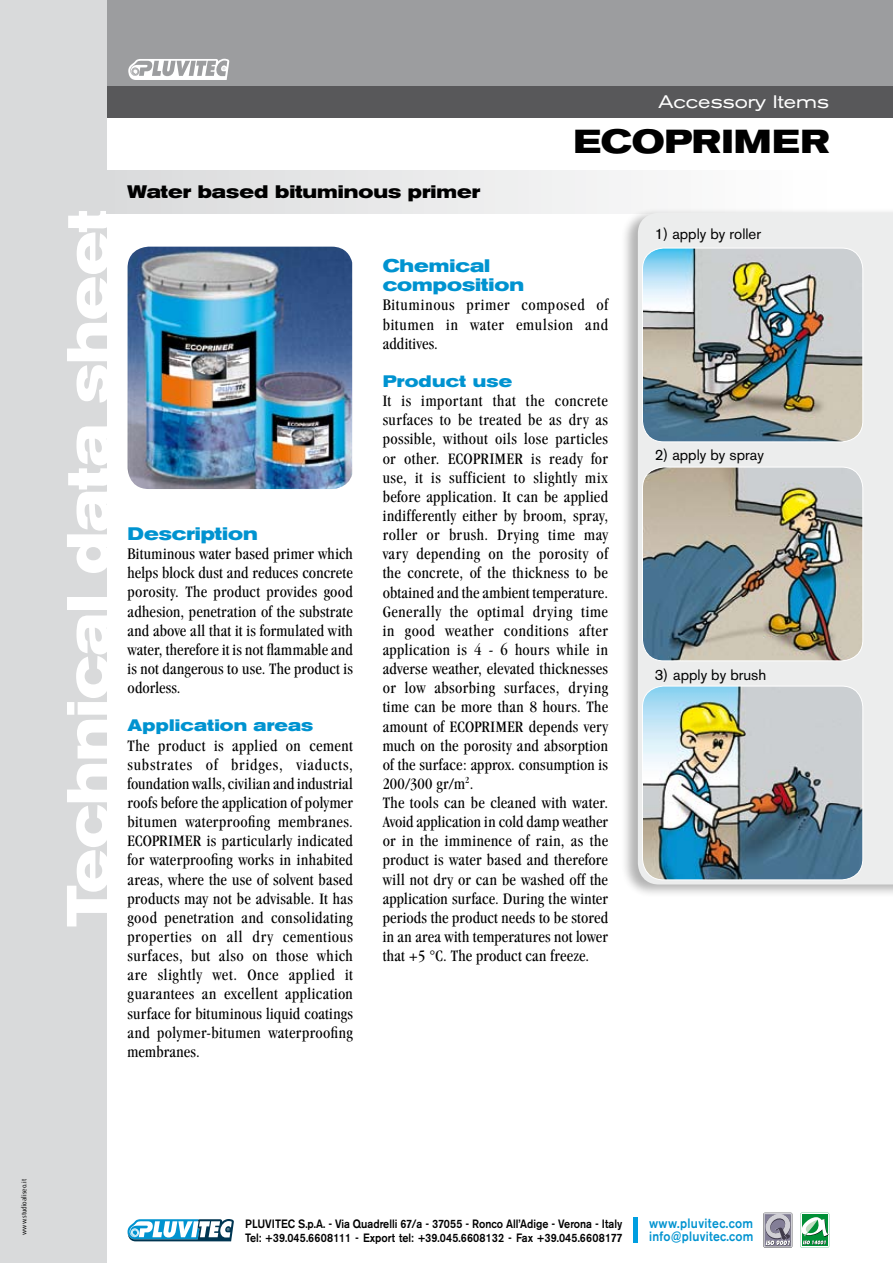
<style>
.page{position:relative;width:893px;height:1263px;background:#fff}
.page>*{position:absolute;margin:0;border:0;box-sizing:border-box;transform-origin:0 0}
.t1{font:700 expanded 60px "Akzidenz Grotesk BE";color:#fff;scale:.9 1}
.t2{font:700 expanded 33px "Akzidenz Grotesk BE";color:#000}
.t3{font:700 expanded 18px/19.2px "Akzidenz Grotesk BE";color:#0093d0}
.t4{font:700 expanded 18px "Akzidenz Grotesk BE";color:#000}
.t5{font:expanded 18px "Akzidenz Grotesk BE";color:#fff}
.t6{font:condensed 16.5px/19.2px "Garamond";letter-spacing:.02em;color:#000;text-align:justify}
.t7{font:700 expanded 16.5px "Akzidenz Grotesk BE";letter-spacing:.015em;color:#0093d0}
.t8{font:15px "Akzidenz Grotesk BE";color:#000}
.t9{font:500 13.5px/13.5px "Akzidenz Grotesk BE";letter-spacing:.02em;color:#0093d0;scale:.9 1}
.t10{font:500 12px/13.5px "Akzidenz Grotesk BE";color:#000;scale:.9 1}
.t11{font:6.75px "Dax";color:#000}
</style>
<div class="page">
<div style="left:106px;top:86px;width:787px;height:32px;background:#58585a"></div>
<div style="left:106px;top:0;width:787px;height:86px;background:#9c9d9f"></div>
<div style="left:0;top:0;width:106px;height:1263px;background:#d9dadb"></div>
<div style="left:106px;top:171px;width:723px;height:42px;background:linear-gradient(to right,#d9dadb,#fff)"></div>
<svg style="left:128px;top:59px;width:101px;height:21px"></svg>
<svg style="left:800px;top:1213px;width:29px;height:34px"></svg>
<svg style="left:763px;top:1213px;width:29px;height:34px"></svg>
<hr style="left:634px;top:1217px;width:4px;height:26px;background:#009ee0">
<svg style="left:128px;top:1219px;width:106px;height:22px"></svg>
<img style="left:128px;top:247px;width:224px;height:242px">
<div style="left:620px;top:207px;width:273px;height:690px;background:#000;opacity:.3"></div>
<div style="left:638px;top:213px;width:255px;height:671px;background:#eceded"></div>
<img style="left:642px;top:248px;width:221px;height:194px">
<div style="left:642px;top:248px;width:221px;height:194px;border:1px solid #fff;border-radius:21px"></div>
<img style="left:642px;top:467px;width:221px;height:194px">
<div style="left:642px;top:467px;width:221px;height:194px;border:1px solid #fff;border-radius:21px"></div>
<img style="left:642px;top:686px;width:221px;height:194px">
<div style="left:642px;top:686px;width:221px;height:194px;border:1px solid #fff;border-radius:21px"></div>
<h1 class="t1" style="left:54px;top:927px;width:798px;rotate:-90deg">Technical data sheet</h1>
<p class="t5" style="left:658px;top:91px;width:172px">Accessory Items</p>
<p class="t4" style="left:128px;top:181px;width:354px">Water based bituminous primer</p>
<h2 class="t2" style="left:573px;top:123px;width:257px">ECOPRIMER</h2>
<p class="t8" style="left:655px;top:225px;width:108px">1) apply by roller</p>
<p class="t3" style="left:128px;top:524px;width:132px">Description</p>
<p class="t6" style="left:128px;top:544px;width:227px">Bituminous water based primer which helps block dust and reduces concrete porosity. The product provides good adhesion, penetration of the substrate and above all that it is formulated with water, therefore it is not flammable and is not dangerous to use. The product is odorless.</p>
<p class="t7" style="left:128px;top:716px;width:187px">Application areas</p>
<p class="t6" style="left:128px;top:736px;width:227px">The product is applied on cement substrates of bridges, viaducts, foundation walls, civilian and industrial roofs before the application of polymer bitumen waterproofing membranes.<br>ECOPRIMER is particularly indicated for waterproofing works in inhabited areas, where the use of solvent based products may not be advisable. It has good penetration and consolidating properties on all dry cementious surfaces, but also on those which are slightly wet. Once applied it guarantees an excellent application surface for bituminous liquid coatings and polymer-bitumen waterproofing membranes.</p>
<p class="t3" style="left:383px;top:257px;width:143px">Chemical composition</p>
<p class="t6" style="left:383px;top:295px;width:227px">Bituminous primer composed of bitumen in water emulsion and additives.</p>
<p class="t7" style="left:383px;top:372px;width:131px">Product use</p>
<p class="t6" style="left:383px;top:391px;width:227px;text-align:left">It is important that the concrete surfaces to be treated be as dry as possible, without oils lose particles or other. ECOPRIMER is ready for use, it is sufficient to slightly mix before application. It can be applied indifferently either by broom, spray, roller or brush. Drying time may vary depending on the porosity of the concrete, of the thickness to be obtained and the ambient temperature.<br>Generally the optimal drying time in good weather conditions after application is 4 - 6 hours while in adverse weather, elevated thicknesses or low absorbing surfaces, drying time can be more than 8 hours. The amount of ECOPRIMER depends very much on the porosity and absorption of the surface: approx. consumption is 200/300 gr/m<sup>2</sup>.<br>The tools can be cleaned with water.<br>Avoid application in cold damp weather or in the imminence of rain, as the product is water based and therefore will not dry or can be washed off the application surface. During the winter periods the product needs to be stored in an area with temperatures not lower that +5 °C. The product can freeze.</p>
<p class="t8" style="left:655px;top:445px;width:111px">2) apply by spray</p>
<p class="t8" style="left:655px;top:665px;width:113px">3) apply by brush</p>
<p class="t11" style="left:20px;top:1235px;width:57px;rotate:-90deg">www.studioaliseo.it</p>
<p class="t10" style="left:245px;top:1217px;width:421px">PLUVITEC S.p.A. - Via Quadrelli 67/a - 37055 - Ronco All’Adige - Verona - Italy<br>Tel: +39.045.6608111 - Export tel: +39.045.6608132 - Fax +39.045.6608177</p>
<p class="t9" style="left:649px;top:1216px;width:117px">www.pluvitec.com info@pluvitec.com</p>
</div>
